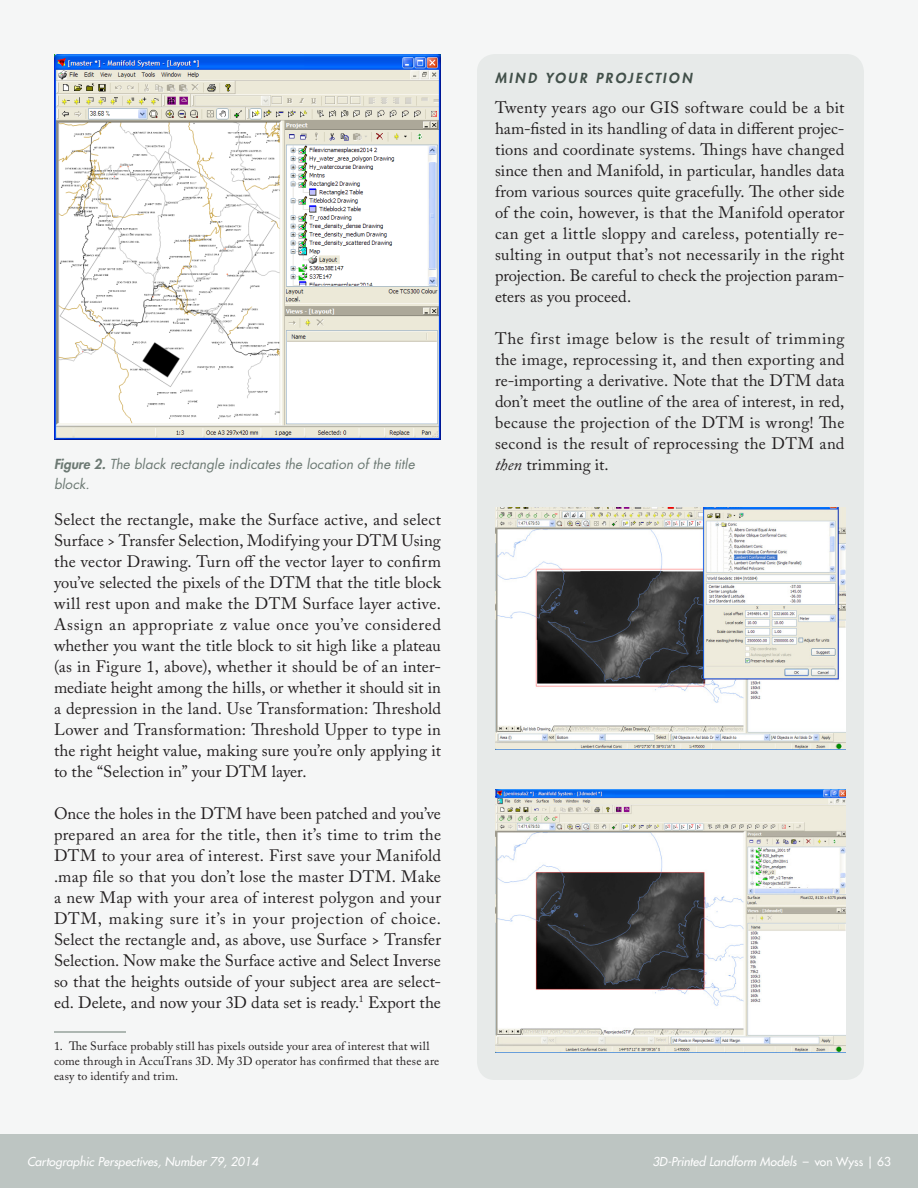
<style>
.page{position:relative;width:918px;height:1188px;background:#fff}
.page>*{position:absolute;margin:0;border:0;box-sizing:border-box;transform-origin:0 0}
.Main_Body_Text{font:16.5px/21px "Adobe Caslon Pro";letter-spacing:.01em;color:#231f20;text-align:justify}
.Figure_Caption{font:italic 13.5px "Futura Std";letter-spacing:.005em;color:#6c7973}
.Lesser_Header{font:italic 800 13.5px "Futura Std";letter-spacing:.185em;color:#42504a}
.Footnotes{font:12px/15px "Adobe Caslon Pro";color:#231f20}
.t1{font:italic 500 12px "Futura Std";color:#fff}
.s1{font-weight:800}
.s2{font-style:italic}
.s3{font-style:normal}
</style>
<div class="page">
<div style="left:0;top:1134px;width:918px;height:54px;background:#bdc5c2"></div>
<div style="left:0;top:0;width:918px;height:1134px;background:#f5f6f6"></div>
<hr style="left:54px;top:1031px;width:72px;height:2px;background:#96a29c">
<div style="left:477px;top:54px;width:387px;height:1026px;background:#e7eae9;border-radius:18px"></div>
<img style="left:54px;top:54px;width:387px;height:386px">
<img style="left:495px;top:508px;width:351px;height:242px">
<img style="left:495px;top:790px;width:351px;height:263px">
<p class="Lesser_Header" style="left:495px;top:70px;width:198px">MIND YOUR PROJECTION</p>
<p class="Main_Body_Text" style="left:495px;top:97px;width:351px">Twenty years ago our GIS software could be a bit ham-fisted in its handling of data in different projec&shy;tions and coordinate systems. Things have changed since then and Manifold, in particular, handles data from various sources quite gracefully. The other side of the coin, however, is that the Manifold operator can get a little sloppy and careless, potentially re&shy;sulting in output that’s not necessarily in the right projection. Be careful to check the projection param&shy;eters as you proceed.</p>
<p class="Main_Body_Text" style="left:495px;top:328px;width:351px">The first image below is the result of trimming the image, reprocessing it, and then exporting and re-importing a derivative. Note that the DTM data don’t meet the outline of the area of interest, in red, because the projection of the DTM is wrong! The second is the result of reprocessing the DTM and</p>
<p class="Figure_Caption" style="left:54px;top:456px;width:362px"><span class="s1">Figure 2.</span> The black rectangle indicates the location of the title</p>
<p class="Main_Body_Text" style="left:495px;top:454px;width:115px"><span class="s2">then</span> trimming it.</p>
<p class="Figure_Caption" style="left:54px;top:475px;width:37px">block.</p>
<p class="Main_Body_Text" style="left:54px;top:509px;width:389px">Select the rectangle, make the Surface active, and select Surface &gt; Transfer Selection, Modifying your DTM Using the vector Drawing. Turn off the vector layer to confirm you’ve selected the pixels of the DTM that the title block will rest upon and make the DTM Surface layer active.<br>Assign an appropriate z value once you’ve considered whether you want the title block to sit high like a plateau (as in Figure 1, above), whether it should be of an inter&shy;mediate height among the hills, or whether it should sit in a depression in the land. Use Transformation: Threshold Lower and Transformation: Threshold Upper to type in the right height value, making sure you’re only applying it to the “Selection in” your DTM layer.</p>
<p class="Main_Body_Text" style="left:54px;top:803px;width:389px">Once the holes in the DTM have been patched and you’ve prepared an area for the title, then it’s time to trim the DTM to your area of interest. First save your Manifold .map file so that you don’t lose the master DTM. Make a new Map with your area of interest polygon and your DTM, making sure it’s in your projection of choice.<br>Select the rectangle and, as above, use Surface &gt; Transfer Selection. Now make the Surface active and Select Inverse so that the heights outside of your subject area are select&shy;ed. Delete, and now your 3D data set is ready.<sup>1</sup> Export the</p>
<p class="Footnotes" style="left:54px;top:1038px;width:387px">1. The Surface probably still has pixels outside your area of interest that will come through in AccuTrans 3D. My 3D operator has confirmed that these are easy to identify and trim.</p>
<p class="t1" style="left:27px;top:1154px;width:233px">Cartographic Perspectives, Number 79, 2014</p>
<p class="t1" style="left:652px;top:1154px;width:240px">3D-Printed Landform Models <span class="s3">– von Wyss | 63</span></p>
</div>
